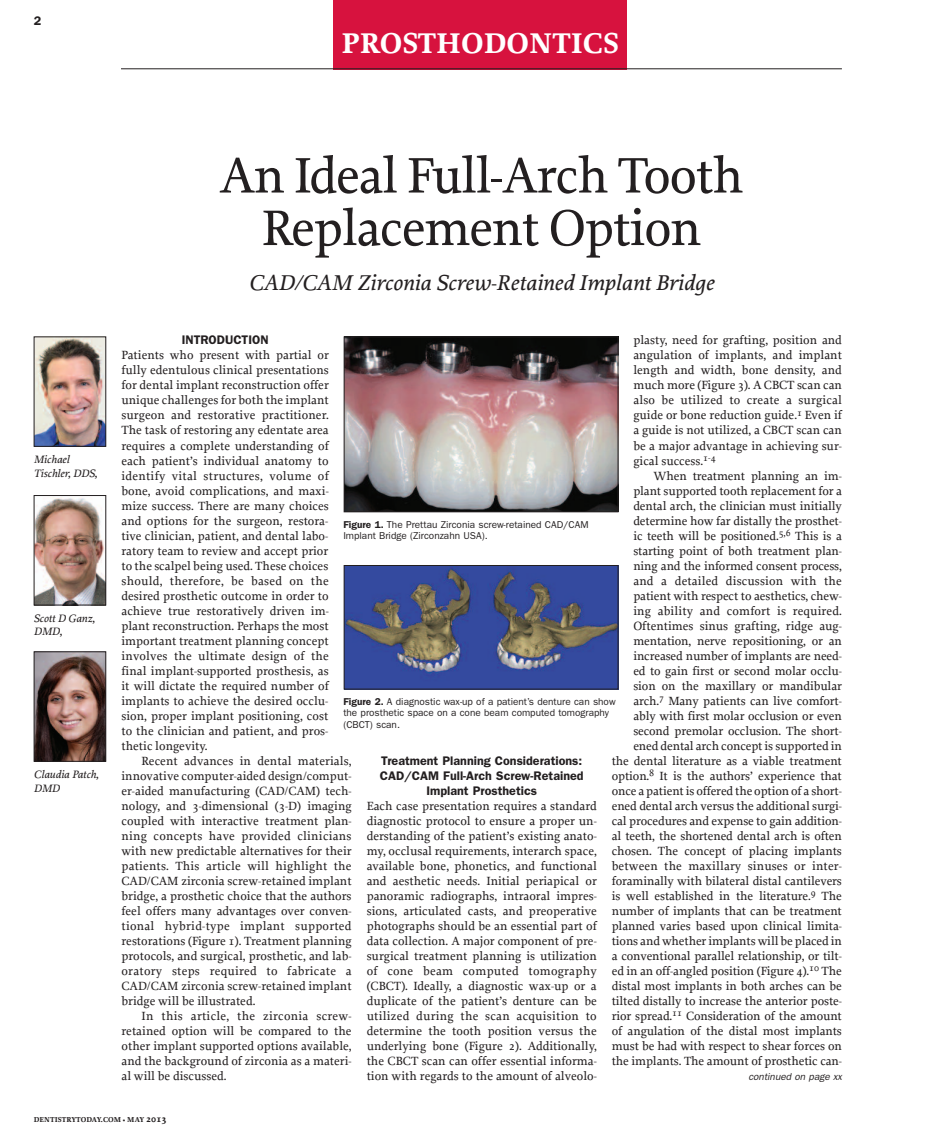
<style>
.page{position:relative;width:940px;height:1148px;background:#fff}
.page>*{position:absolute;margin:0;border:0;box-sizing:border-box;transform-origin:0 0}
.t1{font:500 52.5px/52.5px "Proforma";letter-spacing:-.025em;color:#231f20;text-align:center}
.t2{font:700 30px "Proforma";color:#fff}
.t3{font:italic 500 22.5px "Proforma";color:#231f20}
.t4{font:500 12.5px/15px "Proforma";letter-spacing:-.01em;color:#231f20;text-align:justify}
.t5{font:600 12.5px/15px "Franklin Gothic";color:#231f20;text-align:center}
.t6{font:italic 500 11.25px/13.8px "Proforma";color:#231f20}
.t7{font:10px/11.2px "Franklin Gothic";color:#231f20}
.t8{font:italic 10px "Franklin Gothic";color:#231f20}
.t9{font:700 7.5px "Proforma";letter-spacing:.01em;color:#231f20}
.s1{font-weight:600}
.s2{font-size:10px}
</style>
<div class="page">
<img style="left:36px;top:338px;width:68px;height:106px">
<div style="left:34px;top:336px;width:72px;height:110px;border:1px solid #231f20"></div>
<img style="left:36px;top:497px;width:68px;height:106px">
<div style="left:34px;top:495px;width:72px;height:110px;border:1px solid #231f20"></div>
<img style="left:36px;top:653px;width:68px;height:106px">
<div style="left:34px;top:651px;width:72px;height:110px;border:1px solid #231f20"></div>
<img style="left:346px;top:567px;width:270px;height:120px">
<div style="left:344px;top:565px;width:274px;height:124px;border:1px solid #231f20"></div>
<img style="left:346px;top:338px;width:270px;height:172px">
<div style="left:344px;top:336px;width:274px;height:176px;border:1px solid #231f20"></div>
<div style="left:333px;top:0;width:294px;height:69px;background:#d7123e"></div>
<hr style="left:121px;top:68px;width:720px;height:1px;background:#231f20">
<p class="t5" style="left:34px;top:15px;width:9px">2</p>
<h2 class="t2" style="left:341px;top:25px;width:279px">PROSTHODONTICS</h2>
<p class="t6" style="left:34px;top:452px;width:65px">Michael<br>Tischler, DDS,</p>
<p class="t6" style="left:34px;top:611px;width:63px">Scott D Ganz,<br>DMD,</p>
<p class="t6" style="left:34px;top:767px;width:66px">Claudia Patch,<br>DMD</p>
<h1 class="t1" style="left:219px;top:148px;width:526px">An Ideal Full-Arch Tooth<br>Replacement Option</h1>
<h3 class="t3" style="left:249px;top:269px;width:466px">CAD/CAM Zirconia Screw-Retained Implant Bridge</h3>
<p class="t4" style="left:633px;top:332px;width:210px">plasty, need for grafting, position and angulation of implants, and implant length and width, bone density, and much more (Figure 3). A CBCT scan can also be utilized to create a surgical guide or bone reduction guide.<sup>1</sup> Even if a guide is not utilized, a CBCT scan can be a major advantage in achieving sur&shy;gical success.<sup>1-4</sup></p>
<p class="t4" style="left:611px;top:467px;width:232px;text-align:right">When treatment planning an im-<br>plant supported tooth replacement for a dental arch, the clinician must initially determine how far distally the prosthet-<br>ic teeth will be positioned.<sup>5,6</sup> This is a starting point of both treatment plan&shy;ning and the informed consent process, and a detailed discussion with the patient with respect to aesthetics, chew-<br>ing ability and comfort is required.<br>Oftentimes sinus grafting, ridge aug&shy;mentation, nerve repositioning, or an increased number of implants are need-<br>ed to gain first or second molar occlu&shy;sion on the maxillary or mandibular arch.<sup>7</sup> Many patients can live comfort&shy;ably with first molar occlusion or even second premolar occlusion. The short&shy;ened dental arch concept is supported in<br>the dental literature as a viable treatment option.<sup>8</sup> It is the authors’ experience that once a patient is offered the option of a short&shy;ened dental arch versus the additional surgi&shy;cal procedures and expense to gain addition&shy;al teeth, the shortened dental arch is often chosen. The concept of placing implants between the maxillary sinuses or inter&shy;foraminally with bilateral distal cantilevers is well established in the literature.<sup>9</sup> The number of implants that can be treatment planned varies based upon clinical limita&shy;tions and whether implants will be placed in a conventional parallel relationship, or tilt&shy;ed in an off-angled position (Figure 4).<sup>10</sup> The distal most implants in both arches can be tilted distally to increase the anterior poste&shy;rior spread.<sup>11</sup> Consideration of the amount of angulation of the distal most implants must be had with respect to shear forces on the implants. The amount of prosthetic can-</p>
<p class="t5" style="left:182px;top:334px;width:88px">INTRODUCTION</p>
<p class="t4" style="left:121px;top:347px;width:209px">Patients who present with partial or fully edentulous clinical presentations for dental implant reconstruction offer unique challenges for both the implant surgeon and restorative practitioner.<br>The task of restoring any edentate area requires a complete understanding of each patient’s individual anatomy to identify vital structures, volume of bone, avoid complications, and maxi&shy;mize success. There are many choices and options for the surgeon, restora&shy;tive clinician, patient, and dental labo&shy;ratory team to review and accept prior to the scalpel being used. These choices should, therefore, be based on the desired prosthetic outcome in order to achieve true restoratively driven im&shy;plant reconstruction. Perhaps the most important treatment planning concept involves the ultimate design of the final implant-supported prosthesis, as it will dictate the required number of implants to achieve the desired occlu&shy;sion, proper implant positioning, cost to the clinician and patient, and pros&shy;thetic longevity.</p>
<p class="t4" style="left:121px;top:752px;width:232px;text-indent:20px">Recent advances in dental materials, innovative computer-aided design/comput&shy;er-aided manufacturing (CAD/CAM) tech&shy;nology, and 3-dimensional (3-D) imaging coupled with interactive treatment plan&shy;ning concepts have provided clinicians with new predictable alternatives for their patients. This article will highlight the CAD/CAM zirconia screw-retained implant bridge, a prosthetic choice that the authors feel offers many advantages over conven&shy;tional hybrid-type implant supported restorations (Figure 1). Treatment planning protocols, and surgical, prosthetic, and lab&shy;oratory steps required to fabricate a CAD/CAM zirconia screw-retained implant bridge will be illustrated.</p>
<p class="t4" style="left:121px;top:1007px;width:232px;text-indent:20px">In this article, the zirconia screw&shy;retained option will be compared to the other implant supported options available, and the background of zirconia as a materi&shy;al will be discussed.</p>
<p class="t7" style="left:343px;top:520px;width:247px"><span class="s1">Figure 1.</span> The Prettau Zirconia screw-retained CAD/CAM<br>Implant Bridge (Zirconzahn USA).</p>
<p class="t7" style="left:343px;top:697px;width:274px"><span class="s1">Figure 2.</span> A diagnostic wax-up of a patient’s denture can show the prosthetic space on a cone beam computed tomography (CBCT) scan.</p>
<p class="t5" style="left:380px;top:754px;width:205px">Treatment Planning Considerations:<br>CAD/CAM Full-Arch Screw-Retained<br>Implant Prosthetics</p>
<p class="t4" style="left:366px;top:797px;width:232px">Each case presentation requires a standard diagnostic protocol to ensure a proper un&shy;derstanding of the patient’s existing anato&shy;my, occlusal requirements, interarch space, available bone, phonetics, and functional and aesthetic needs. Initial periapical or panoramic radiographs, intraoral impres&shy;sions, articulated casts, and preoperative photographs should be an essential part of data collection. A major component of pre&shy;surgical treatment planning is utilization of cone beam computed tomography (CBCT). Ideally, a diagnostic wax-up or a duplicate of the patient’s denture can be utilized during the scan acquisition to determine the tooth position versus the underlying bone (Figure 2). Additionally, the CBCT scan can offer essential informa&shy;tion with regards to the amount of alveolo-</p>
<p class="t8" style="left:748px;top:1072px;width:95px">continued on page xx</p>
<p class="t9" style="left:34px;top:1114px;width:134px">DENTISTRYTODAY.COM • MAY <span class="s2">2013</span></p>
</div>
